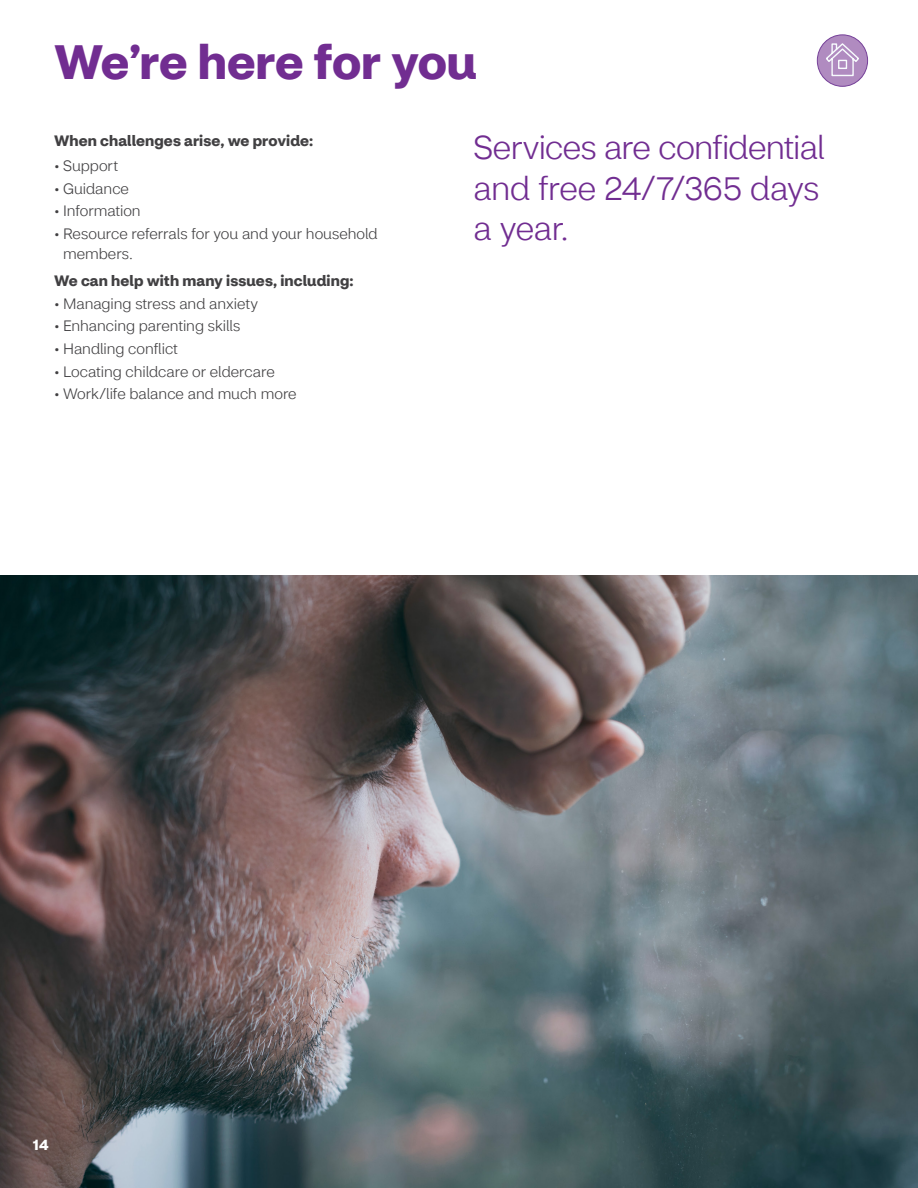
<style>
.page{position:relative;width:918px;height:1188px;background:#fff}
.page>*{position:absolute;margin:0;border:0;box-sizing:border-box;transform-origin:0 0}
.t1{font:700 48px "CVS Health Sans";letter-spacing:-.005em;color:#712d91}
.t2{font:300 33px/40.5px "CVS Health Sans";letter-spacing:-.02em;color:#712d91}
.t3{font:300 15px/19.5px "CVS Health Sans";color:#414042}
.t4{font:700 15px "CVS Health Sans";letter-spacing:.01em;color:#414042}
.t5{font:700 15px "CVS Health Sans";color:#fff}
</style>
<div class="page">
<img style="left:0;top:575px;width:918px;height:613px">
<div style="left:817px;top:35px;width:51px;height:51px;background:#b08bc0;border-radius:50%"></div>
<div style="left:817px;top:34px;width:51px;height:53px;border:1px solid #764199;border-radius:50%"></div>
<svg style="left:825px;top:42px;width:35px;height:35px"></svg>
<h1 class="t1" style="left:54px;top:32px;width:424px">We’re here for you</h1>
<h5 class="t4" style="left:54px;top:131px;width:261px">When challenges arise, we provide:</h5>
<p class="t3" style="left:54px;top:156px;width:66px">• Support</p>
<p class="t3" style="left:54px;top:179px;width:77px">• Guidance</p>
<p class="t3" style="left:54px;top:202px;width:88px">• Information</p>
<p class="t3" style="left:63px;top:224px;width:316px;text-indent:-9px">• Resource referrals for you and your household members.</p>
<h5 class="t4" style="left:54px;top:271px;width:301px">We can help with many issues, including:</h5>
<p class="t3" style="left:54px;top:294px;width:206px">• Managing stress and anxiety</p>
<p class="t3" style="left:54px;top:316px;width:188px">• Enhancing parenting skills</p>
<p class="t3" style="left:54px;top:339px;width:125px">• Handling conflict</p>
<p class="t3" style="left:54px;top:362px;width:222px">• Locating childcare or eldercare</p>
<p class="t3" style="left:54px;top:385px;width:244px">• Work/life balance and much more</p>
<h1 class="t2" style="left:474px;top:128px;width:353px">Services are confidential and free 24/7/365 days a year.</h1>
<p class="t5" style="left:33px;top:1136px;width:17px">14</p>
</div>
